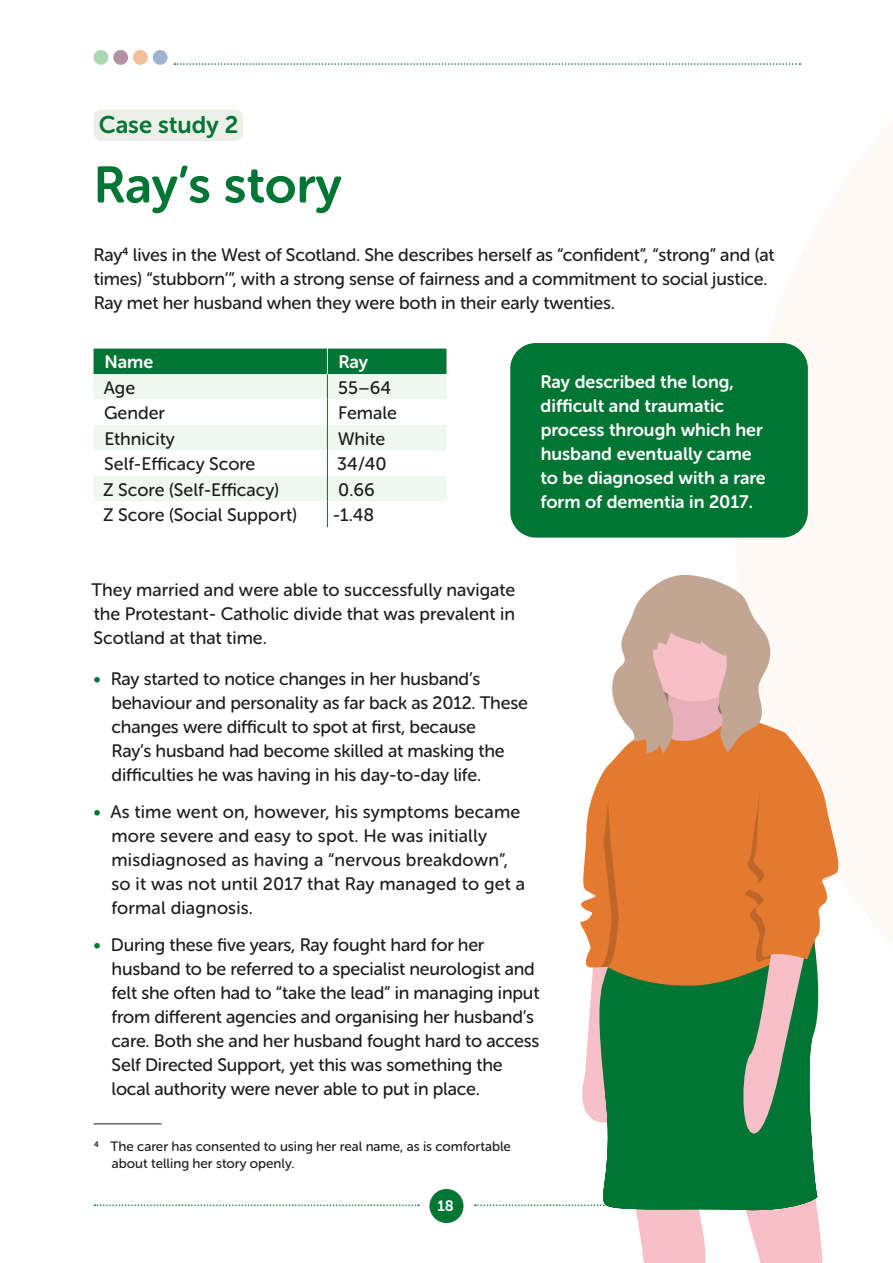
<style>
.page{position:relative;width:893px;height:1263px;background:#fff}
.page>*{position:absolute;margin:0;border:0;box-sizing:border-box;transform-origin:0 0}
.h1_dark_green{font:51px "Museo Sans Rounded 700";color:#007534}
.h1_pre-head_dark_gre{font:24px "Museo Sans Rounded 700";color:#007534}
.Body_extra_space_aft{font:18px/24px "Museo Sans Rounded 500";letter-spacing:-.01em;color:#1d1d1b}
.Body{font:18px/24px "Museo Sans Rounded 500";color:#1d1d1b;text-align:justify}
.Body_extra_space_aft-2{font:18px/24px "Museo Sans Rounded 500";letter-spacing:.01em;color:#1d1d1b}
.Speech_bubble{font:18px/24px "Museo Sans Rounded 700";color:#fff}
.t1{font:15px "Museo Sans Rounded 700";color:#fff}
.Footnote_first{font:13.5px/16.5px "Museo Sans Rounded 500";color:#1d1d1b}
.s1{color:#007534}
</style>
<div class="page">
<div style="left:94px;top:50px;width:14px;height:15px;background:#add6b2;border-radius:50%"></div>
<div style="left:113px;top:50px;width:15px;height:15px;background:#b192a3;border-radius:50%"></div>
<div style="left:133px;top:50px;width:15px;height:15px;background:#f3c096;border-radius:50%"></div>
<div style="left:153px;top:50px;width:15px;height:15px;background:#9bb2d3;border-radius:50%"></div>
<div style="left:429px;top:1189px;width:34px;height:34px;background:#007534;border-radius:50%"></div>
<svg style="left:174px;top:63px;width:626px;height:2px"></svg>
<svg style="left:94px;top:1204px;width:325px;height:2px"></svg>
<div style="left:94px;top:109px;width:149px;height:32px;background:#ebefe8;border-radius:9px"></div>
<svg style="left:94px;top:349px;width:352px;height:178px"></svg>
<div style="left:510px;top:343px;width:298px;height:195px;background:#007534;border-radius:26px"></div>
<hr style="left:94px;top:1123px;width:68px;height:1px;background:#1d1d1b">
<svg style="left:475px;top:1204px;width:348px;height:59px"></svg>
<svg style="left:596px;top:1133px;width:227px;height:79px;background:#1d834a"></svg>
<svg style="left:580px;top:575px;width:259px;height:558px"></svg>
<p class="h1_pre-head_dark_gre" style="left:99px;top:111px;width:141px">Case study 2</p>
<p class="h1_dark_green" style="left:93px;top:157px;width:250px">Ray’s story</p>
<p class="Body_extra_space_aft" style="left:94px;top:242px;width:683px">Ray<sup>4</sup> lives in the West of Scotland. She describes herself as “confident”, “strong” and (at times) “stubborn’”, with a strong sense of fairness and a commitment to social justice.<br>Ray met her husband when they were both in their early twenties.</p>
<p class="Speech_bubble" style="left:104px;top:350px;width:50px">Name</p>
<p class="Speech_bubble" style="left:338px;top:350px;width:31px">Ray</p>
<p class="Body" style="left:104px;top:375px;width:33px">Age</p>
<p class="Body" style="left:338px;top:375px;width:55px">55–64</p>
<p class="Body" style="left:104px;top:401px;width:62px">Gender</p>
<p class="Body" style="left:338px;top:401px;width:60px">Female</p>
<p class="Body" style="left:104px;top:426px;width:72px">Ethnicity</p>
<p class="Body" style="left:338px;top:426px;width:49px">White</p>
<p class="Body" style="left:104px;top:452px;width:153px">Self-Efficacy Score</p>
<p class="Body" style="left:337px;top:452px;width:51px">34/40</p>
<p class="Body" style="left:103px;top:477px;width:177px">Z Score (Self-Efficacy)</p>
<p class="Body" style="left:338px;top:477px;width:38px">0.66</p>
<p class="Body" style="left:103px;top:503px;width:196px">Z Score (Social Support)</p>
<p class="Body" style="left:333px;top:503px;width:43px">-1.48</p>
<p class="Speech_bubble" style="left:540px;top:370px;width:227px">Ray described the long, difficult and traumatic process through which her husband eventually came to be diagnosed with a rare form of dementia in 2017.</p>
<p class="Body" style="left:92px;top:578px;width:425px">They married and were able to successfully navigate the Protestant- Catholic divide that was prevalent in Scotland at that time.</p>
<p class="Body_extra_space_aft" style="left:112px;top:667px;width:418px;text-indent:-18px"><span class="s1">•</span> Ray started to notice changes in her husband’s behaviour and personality as far back as 2012. These changes were difficult to spot at first, because<br>Ray’s husband had become skilled at masking the difficulties he was having in his day-to-day life.</p>
<p class="Body_extra_space_aft-2" style="left:112px;top:800px;width:415px;text-indent:-18px"><span class="s1">•</span> As time went on, however, his symptoms became more severe and easy to spot. He was initially misdiagnosed as having a “nervous breakdown”, so it was not until 2017 that Ray managed to get a formal diagnosis.</p>
<p class="Body_extra_space_aft" style="left:112px;top:932px;width:429px;text-indent:-18px"><span class="s1">•</span> During these five years, Ray fought hard for her husband to be referred to a specialist neurologist and felt she often had to “take the lead” in managing input from different agencies and organising her husband’s care. Both she and her husband fought hard to access Self Directed Support, yet this was something the local authority were never able to put in place.</p>
<p class="Footnote_first" style="left:112px;top:1138px;width:400px;text-indent:-18px"><sup>4</sup> The carer has consented to using her real name, as is comfortable about telling her story openly.</p>
<p class="t1" style="left:437px;top:1198px;width:18px">18</p>
</div>
